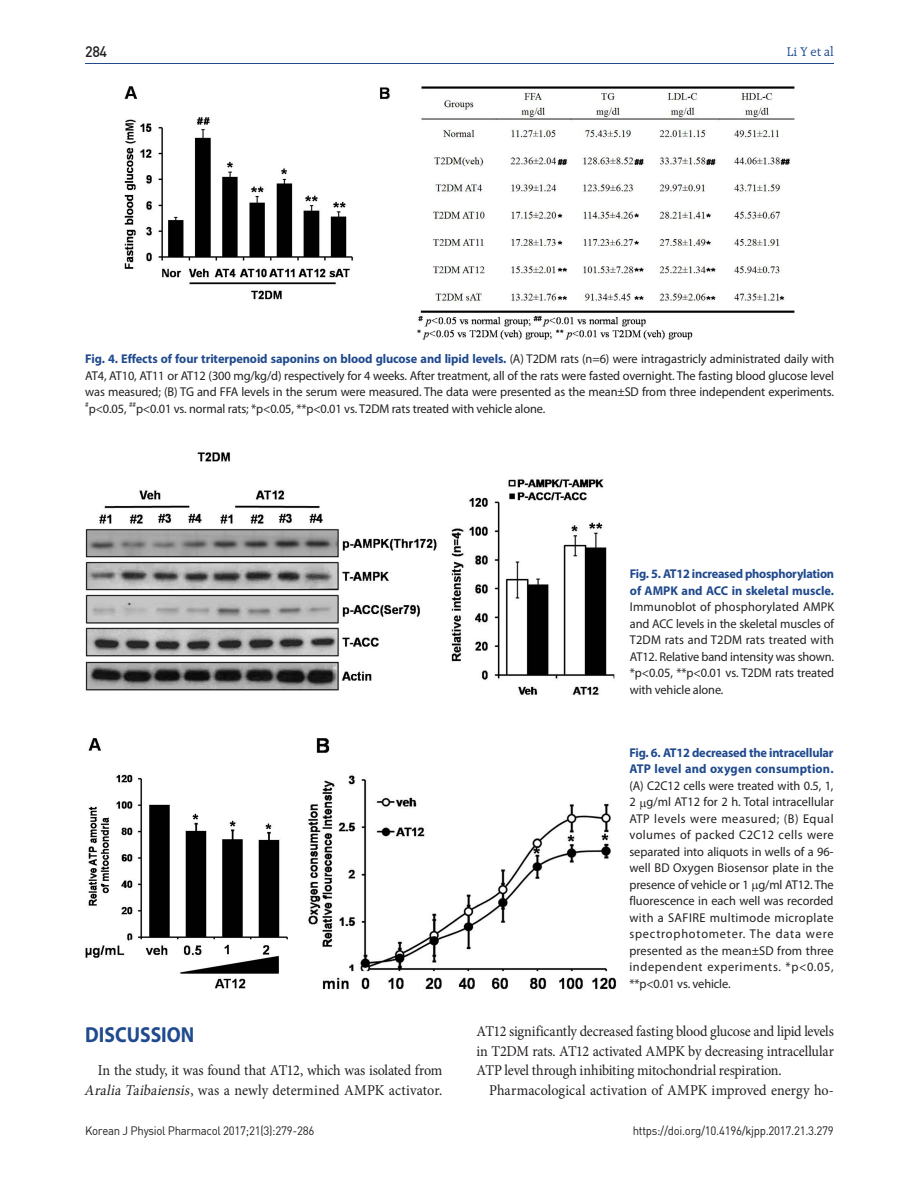
<style>
.page{position:relative;width:919px;height:1191px;background:#fff}
.page>*{position:absolute;margin:0;border:0;box-sizing:border-box;transform-origin:0 0}
.t1{font:700 21.75px "Myriad Pro";color:#204a8e;scale:.9 1}
.t2{font:15px/19.5px "Minion Pro";letter-spacing:-.005em;color:#231f20;text-align:right;scale:.94 1}
.t3{font:15px "Dinmed";color:#231f20;scale:.95 1}
.t4{font:13.5px "Raleigh BT";color:#204a8e}
.t5{font:12.75px/16.5px "Myriad Pro";letter-spacing:-.01em;color:#231f20;text-align:justify}
.t6{font:700 12.75px/16.5px "Myriad Pro";letter-spacing:-.015em;color:#204a8e}
.t7{font:12px "Dinreg";letter-spacing:-.025em;color:#231f20;scale:.95 1}
.t8{font:7.5px "Myriad Pro";color:#231f20}
.s1{font-weight:700;color:#204a8e}
.s2{font-style:italic}
</style>
<div class="page">
<hr style="left:85px;top:64px;width:748px;height:1px;background:#204a8e">
<img style="left:124px;top:86px;width:229px;height:214px">
<img style="left:380px;top:86px;width:414px;height:254px">
<img style="left:85px;top:452px;width:530px;height:243px">
<img style="left:85px;top:738px;width:203px;height:250px">
<img style="left:307px;top:738px;width:309px;height:252px">
<p class="t3" style="left:85px;top:42px;width:25px">284</p>
<p class="t4" style="left:786px;top:43px;width:48px">Li Y et al</p>
<p class="t5" style="left:85px;top:350px;width:750px"><span class="s1">Fig. 4. Effects of four triterpenoid saponins on blood glucose and lipid levels.</span> (A) T2DM rats (n=6) were intragastricly administrated daily with AT4, AT10, AT11 or AT12 (300 mg/kg/d) respectively for 4 weeks. After treatment, all of the rats were fasted overnight. The fasting blood glucose level was measured; (B) TG and FFA levels in the serum were measured. The data were presented as the mean±SD from three independent experiments.</p>
<p class="t8" style="left:85px;top:399px;width:5px">#</p>
<p class="t5" style="left:89px;top:400px;width:39px">p&lt;0.05,</p>
<p class="t8" style="left:129px;top:399px;width:9px">##</p>
<p class="t5" style="left:136px;top:400px;width:410px">p&lt;0.01 vs. normal rats; *p&lt;0.05, **p&lt;0.01 vs. T2DM rats treated with vehicle alone.</p>
<p class="t6" style="left:630px;top:565px;width:206px">Fig. 5. AT12 increased phosphorylation of AMPK and ACC in skeletal muscle.</p>
<p class="t5" style="left:630px;top:598px;width:206px">Immunoblot of phosphorylated AMPK and ACC levels in the skeletal muscles of T2DM rats and T2DM rats treated with AT12. Relative band intensity was shown. *p&lt;0.05, **p&lt;0.01 vs. T2DM rats treated with vehicle alone.</p>
<h1 class="t1" style="left:85px;top:1020px;width:123px">DISCUSSION</h1>
<p class="t2" style="left:84px;top:1060px;width:382px">In the study, it was found that AT12, which was isolated from<br><span class="s2">AraliaTaibaiensis</span>, was a newly determined AMPK activator.</p>
<p class="t6" style="left:629px;top:744px;width:206px">Fig. 6. AT12 decreased the intracellular<br>ATP level and oxygen consumption.</p>
<p class="t5" style="left:629px;top:777px;width:206px">(A) C2C12 cells were treated with 0.5, 1, 2 g/ml AT12 for 2 h. Total intracellular ATP levels were measured; (B) Equal volumes of packed C2C12 cells were separated into aliquots in wells of a 96- well BD Oxygen Biosensor plate in the presence of vehicle or 1 g/ml AT12. The fluorescence in each well was recorded with a SAFIRE multimode microplate spectrophotometer. The data were presented as the mean±SD from three independent experiments. *p&lt;0.05, **p&lt;0.01 vs. vehicle.</p>
<p class="t2" style="left:476px;top:1021px;width:382px;text-align:justify">AT12 significantly decreased fasting blood glucose and lipid levels in T2DM rats. AT12 activated AMPK by decreasing intracellular ATP level through inhibiting mitochondrial respiration.</p>
<p class="t2" style="left:489px;top:1080px;width:366px">Pharmacological activation of AMPK improved energy ho-</p>
<p class="t7" style="left:85px;top:1123px;width:243px">Korean J Physiol Pharmacol 2017;21(3):279-286</p>
<p class="t7" style="left:632px;top:1123px;width:213px">https://doi.org/10.4196/kjpp.2017.21.3.279</p>
</div>
